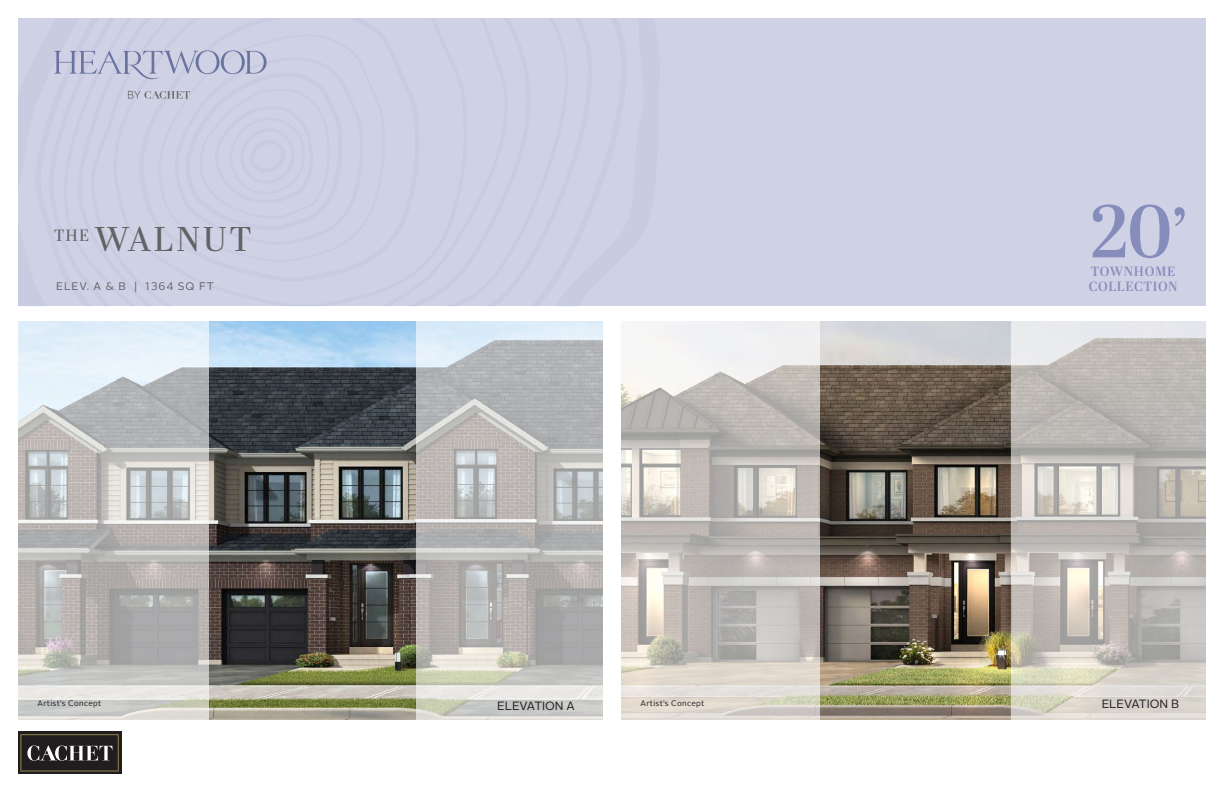
<style>
.page{position:relative;width:1224px;height:792px;background:#fff}
.page>*{position:absolute;margin:0;border:0;box-sizing:border-box;transform-origin:0 0}
.t1{font:600 74.4px "Abril Display";color:#868cbc}
.t2{font:34.3px "Abril Display";letter-spacing:.075em;color:#636366}
.t3{font:600 13.4px/14.7px "Abril Display";letter-spacing:.05em;color:#868cbc}
.t4{font:12px "Alright Sans";color:#231f20}
.t5{font:11px "Alright Sans";letter-spacing:.08em;color:#636366}
.t6{font:8px "Alright Sans";letter-spacing:.04em;color:#231f20}
</style>
<div class="page">
<img style="left:209px;top:322px;width:207px;height:398px">
<img style="left:819px;top:322px;width:192px;height:398px">
<svg style="left:416px;top:321px;width:187px;height:399px;background:#bebebe"></svg>
<svg style="left:18px;top:321px;width:191px;height:399px;background:#c4c6c6"></svg>
<svg style="left:1011px;top:321px;width:195px;height:399px;background:#c6c3bd"></svg>
<svg style="left:621px;top:321px;width:198px;height:399px"></svg>
<div style="left:18px;top:18px;width:1188px;height:288px;background:#cfd1e5"></div>
<div style="left:18px;top:732px;width:103px;height:42px;background:linear-gradient(to right,#211d1e,#211d1e)"></div>
<svg style="left:20px;top:734px;width:99px;height:37px;background:#403c39"></svg>
<svg style="left:54px;top:50px;width:213px;height:49px"></svg>
<h2 class="t2" style="left:54px;top:219px;width:199px"><sup>THE</sup> WALNUT</h2>
<h3 class="t5" style="left:56px;top:282px;width:159px">ELEV. A &amp; B | 1364 SQ FT</h3>
<h1 class="t1" style="left:1090px;top:188px;width:100px">20’</h1>
<h3 class="t3" style="left:1089px;top:264px;width:90px">TOWNHOME<br>COLLECTION</h3>
<h3 class="t4" style="left:497px;top:701px;width:79px">ELEVATION A</h3>
<h3 class="t4" style="left:1102px;top:699px;width:79px">ELEVATION B</h3>
<p class="t6" style="left:38px;top:700px;width:65px">Artist’s Concept</p>
<p class="t6" style="left:641px;top:700px;width:65px">Artist’s Concept</p>
</div>
